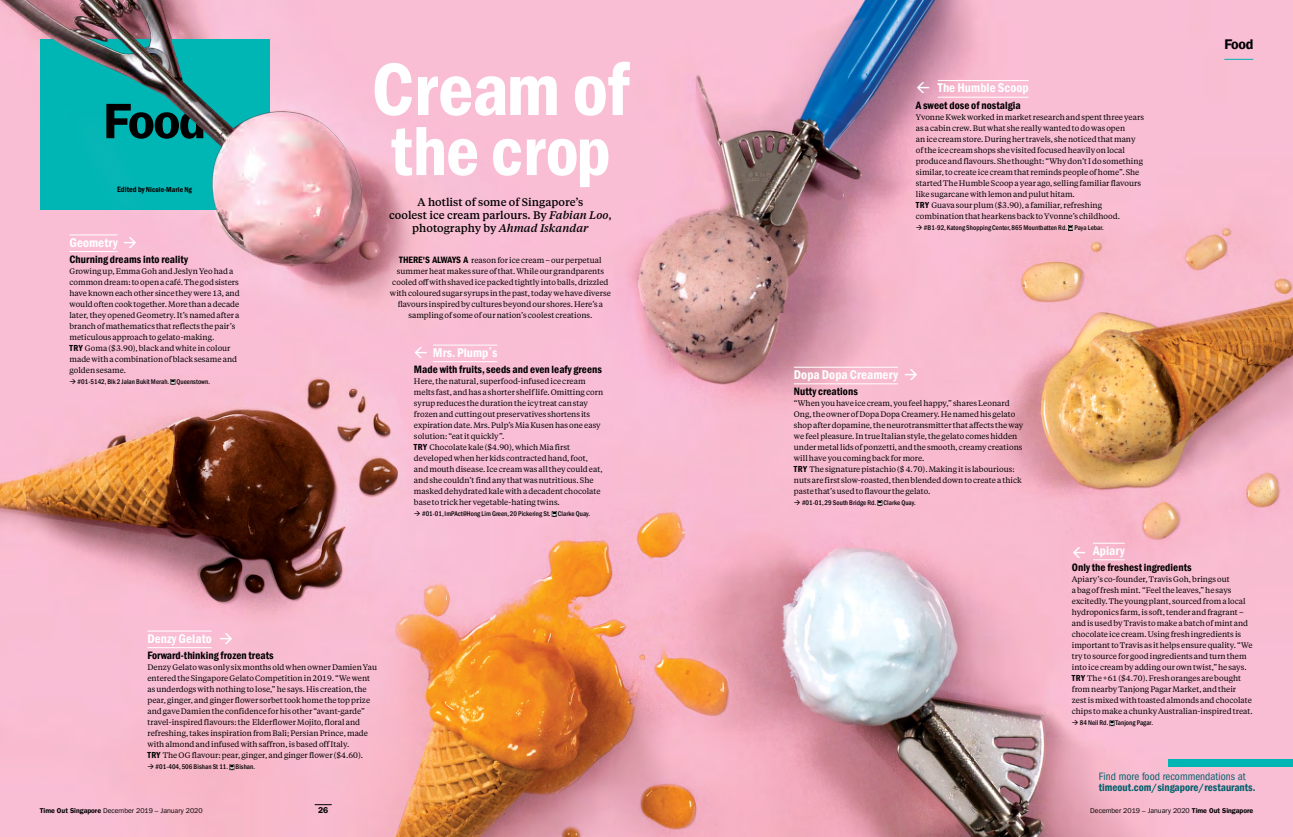
<style>
.page{position:relative;width:1293px;height:837px;background:#fff}
.page>*{position:absolute;margin:0;border:0;box-sizing:border-box;transform-origin:0 0}
.t1{font:77px "Franklin Gothic LT Pro Dm Cn";letter-spacing:-.015em;color:#fff}
.t2{font:72px "Franklin Gothic LT Pro Dm Cn";letter-spacing:.005em;color:#fff}
.t3{font:50px "Franklin Gothic LT Pro Dm";color:#000}
.t4{font:14px "Franklin Gothic LT Pro Dm";color:#000}
.t5{font:13px "Franklin Gothic LT Pro Dm Cn";letter-spacing:.005em;color:#fff}
.t6{font:11px "Franklin Gothic LT Pro Dm Cn";letter-spacing:.005em;color:#000}
.t7{font:500 11px/13px "Tiempos Text";color:#000;text-align:center}
.t8{font:11px "Franklin Gothic LT Pro Dm Cn";color:#00616c}
.t9{font:condensed 11px "Franklin Gothic LT Pro";color:#00616c}
.t10{font:8.5px "Franklin Gothic LT Pro Dm";color:#000}
.t11{font:8px/11px "Tiempos Text";color:#000}
.t12{font:7.5px "Franklin Gothic LT Pro Dm Cn";letter-spacing:.005em;color:#000}
.t13{font:500 condensed 7px "Franklin Gothic LT Pro";letter-spacing:.005em;color:#000}
.t14{font:7px "Franklin Gothic LT Pro";letter-spacing:-.005em;color:#000}
.s1{font-size:8px}
.s2{font-family:"Franklin Gothic LT Pro Dm Cn";font-size:9px}
.s3{font-style:italic}
.s4{font-family:"Franklin Gothic LT Pro Dm Cn";font-size:9.5px}
.s5{font-family:"Tiempos Text"}
.s6{font-family:"Franklin Gothic LT Pro Dm"}
</style>
<div class="page">
<img style="left:0;top:0;width:1293px;height:836px">
<svg style="left:40px;top:40px;width:229px;height:170px;background:#2bafaf"></svg>
<div style="left:1168px;top:758px;width:125px;height:8px;background:#00b6b5"></div>
<svg style="left:552px;top:511px;width:5px;height:5px"></svg>
<hr style="left:433px;top:344px;width:64px;height:1px;background:#fff">
<hr style="left:433px;top:361px;width:64px;height:1px;background:#fff">
<svg style="left:1109px;top:720px;width:5px;height:5px"></svg>
<hr style="left:1093px;top:542px;width:31px;height:1px;background:#fff">
<hr style="left:1093px;top:559px;width:31px;height:1px;background:#fff">
<svg style="left:877px;top:500px;width:5px;height:5px"></svg>
<hr style="left:794px;top:366px;width:104px;height:1px;background:#fff">
<hr style="left:794px;top:383px;width:104px;height:1px;background:#fff">
<svg style="left:229px;top:764px;width:5px;height:5px"></svg>
<hr style="left:147px;top:630px;width:65px;height:1px;background:#fff">
<hr style="left:147px;top:647px;width:65px;height:1px;background:#fff">
<svg style="left:170px;top:379px;width:5px;height:5px"></svg>
<hr style="left:69px;top:234px;width:49px;height:1px;background:#fff">
<hr style="left:69px;top:251px;width:49px;height:1px;background:#fff">
<svg style="left:1068px;top:225px;width:5px;height:5px"></svg>
<hr style="left:938px;top:80px;width:90px;height:1px;background:#fff">
<hr style="left:938px;top:97px;width:90px;height:1px;background:#fff">
<svg style="left:1224px;top:59px;width:29px;height:1px"></svg>
<svg style="left:315px;top:804px;width:17px;height:1px"></svg>
<svg style="left:415px;top:347px;width:12px;height:11px"></svg>
<svg style="left:917px;top:82px;width:12px;height:11px"></svg>
<svg style="left:1073px;top:546px;width:12px;height:11px"></svg>
<svg style="left:124px;top:237px;width:12px;height:11px"></svg>
<svg style="left:220px;top:633px;width:12px;height:11px"></svg>
<svg style="left:905px;top:369px;width:12px;height:11px"></svg>
<h3 class="t3" style="left:103px;top:91px;width:104px">Food</h3>
<p class="t12" style="left:117px;top:185px;width:76px"><span class="s1">Edited by</span> Nicole-Marie Ng</p>
<h3 class="t5" style="left:69px;top:235px;width:50px">Geometry</h3>
<h3 class="t6" style="left:69px;top:253px;width:120px">Churning dreams into reality</h3>
<p class="t11" style="left:69px;top:265px;width:172px">Growing up, Emma Goh and Jeslyn Yeo had a common dream: to open a café. The god sisters have known each other since they were 13, and would often cook together. More than a decade later, they opened Geometry. It’s named after a branch of mathematics that reflects the pair’s meticulous approach to gelato-making.<br><span class="s2">TRY</span> Goma ($3.90), black and white in colour made with a combination of black sesame and golden sesame.</p>
<p class="t13" style="left:69px;top:377px;width:142px">→ #01-5142, Blk 2 Jalan Bukit Merah. Queenstown.</p>
<h3 class="t5" style="left:147px;top:631px;width:66px">Denzy Gelato</h3>
<h1 class="t1" style="left:372px;top:45px;width:259px">Cream of</h1>
<h2 class="t2" style="left:390px;top:110px;width:222px">the crop</h2>
<h3 class="t7" style="left:389px;top:195px;width:224px">A hotlist of some of Singapore’s<br>coolest ice cream parlours. By <span class="s3">Fabian Loo</span>, photography by <span class="s3">Ahmad Iskandar</span></h3>
<p class="t11" style="left:390px;top:254px;width:222px;text-align:center"><span class="s4">THERE'S ALWAYS A</span> reason for ice cream – our perpetual summer heat makes sure of that. While our grandparents cooled off with shaved ice packed tightly into balls, drizzled with coloured sugar syrups in the past, today we have diverse flavours inspired by cultures beyond our shores. Here’s a sampling of some of our nation’s coolest creations.</p>
<h3 class="t5" style="left:433px;top:345px;width:66px">Mrs. Plump<span class="s5">’</span>s</h3>
<h3 class="t6" style="left:414px;top:363px;width:189px">Made with fruits, seeds and even leafy greens</h3>
<p class="t11" style="left:414px;top:375px;width:191px">Here, the natural, superfood-infused ice cream melts fast, and has a shorter shelf life. Omitting corn syrup reduces the duration the icy treat can stay frozen and cutting out preservatives shortens its expiration date. Mrs. Pulp’s Mia Kusen has one easy solution: “eat it quickly”.<br><span class="s2">TRY</span> Chocolate kale ($4.90), which Mia first developed when her kids contracted hand, foot, and mouth disease. Ice cream was all they could eat, and she couldn’t find any that was nutritious. She masked dehydrated kale with a decadent chocolate base to trick her vegetable-hating twins.</p>
<p class="t13" style="left:414px;top:509px;width:178px">→ #01-01, ImPAct@Hong Lim Green, 20 Pickering St. Clarke Quay.</p>
<h3 class="t6" style="left:147px;top:649px;width:128px">Forward-thinking frozen treats</h3>
<p class="t11" style="left:147px;top:661px;width:231px">Denzy Gelato was only six months old when owner Damien Yau entered the Singapore Gelato Competition in 2019. “We went as underdogs with nothing to lose,” he says. His creation, the pear, ginger, and ginger flower sorbet took home the top prize and gave Damien the confidence for his other “avant-garde” travel-inspired flavours: the Elderflower Mojito, floral and refreshing, takes inspiration from Bali; Persian Prince, made with almond and infused with saffron, is based off Italy.<br><span class="s2">TRY</span> The OG flavour: pear, ginger, and ginger flower ($4.60).</p>
<p class="t13" style="left:147px;top:762px;width:109px">→ #01-404, 506 Bishan St 11. Bishan.</p>
<h3 class="t5" style="left:938px;top:81px;width:92px">The Humble Scoop</h3>
<h3 class="t6" style="left:916px;top:99px;width:106px">A sweet dose of nostalgia</h3>
<p class="t11" style="left:916px;top:111px;width:230px">Yvonne Kwek worked in market research and spent three years as a cabin crew. But what she really wanted to do was open<br>an ice cream store. During her travels, she noticed that many of the ice cream shops she visited focused heavily on local produce and flavours. She thought: “Why don’t I do something similar, to create ice cream that reminds people of home”. She started The Humble Scoop a year ago, selling familiar flavours like sugarcane with lemon and pulut hitam.<br><span class="s2">TRY</span> Guava sour plum ($3.90), a familiar, refreshing combination that hearkens back to Yvonne’s childhood.</p>
<p class="t13" style="left:916px;top:223px;width:189px">→ #B1-92, Katong Shopping Center, 865 Mountbatten Rd. Paya Lebar.</p>
<h3 class="t5" style="left:794px;top:367px;width:106px">Dopa Dopa Creamery</h3>
<h3 class="t6" style="left:794px;top:385px;width:65px">Nutty creations</h3>
<p class="t11" style="left:794px;top:397px;width:231px">“When you have ice cream, you feel happy,” shares Leonard Ong, the owner of Dopa Dopa Creamery. He named his gelato shop after dopamine, the neurotransmitter that affects the way we feel pleasure. In true Italian style, the gelato comes hidden under metal lids of ponzetti, and the smooth, creamy creations will have you coming back for more.<br><span class="s2">TRY</span> The signature pistachio ($ 4.70). Making it is labourious: nuts are first slow-roasted, then blended down to create a thick paste that’s used to flavour the gelato.</p>
<p class="t13" style="left:794px;top:498px;width:123px">→ #01-01, 29 South Bridge Rd. Clarke Quay.</p>
<h3 class="t5" style="left:1093px;top:543px;width:33px">Apiary</h3>
<h3 class="t4" style="left:1224px;top:36px;width:30px">Food</h3>
<h3 class="t6" style="left:1071px;top:561px;width:121px">Only the freshest ingredients</h3>
<p class="t11" style="left:1071px;top:573px;width:182px">Apiary’s co-founder, Travis Goh, brings out<br>a bag of fresh mint. “Feel the leaves,” he says excitedly. The young plant, sourced from a local hydroponics farm, is soft, tender and fragrant – and is used by Travis to make a batch of mint and chocolate ice cream. Using fresh ingredients is important to Travis as it helps ensure quality. “We try to source for good ingredients and turn them into ice cream by adding our own twist,” he says.<br><span class="s2">TRY</span> The +61 ($4.70). Fresh oranges are bought from nearby Tanjong Pagar Market, and their zest is mixed with toasted almonds and chocolate chips to make a chunky Australian-inspired treat.</p>
<p class="t13" style="left:1071px;top:718px;width:83px">→ 84 Neil Rd. Tanjong Pagar.</p>
<h3 class="t9" style="left:1098px;top:770px;width:148px">Find more food recommendations at</h3>
<h3 class="t8" style="left:1098px;top:781px;width:158px">timeout.com/singapore/restaurants.</h3>
<p class="t14" style="left:40px;top:806px;width:164px"><span class="s6">Time Out Singapore</span> December 2019 – January 2020</p>
<p class="t10" style="left:318px;top:805px;width:12px">26</p>
<p class="t14" style="left:1090px;top:806px;width:164px">December 2019 – January 2020 <span class="s6">Time Out Singapore</span></p>
</div>
